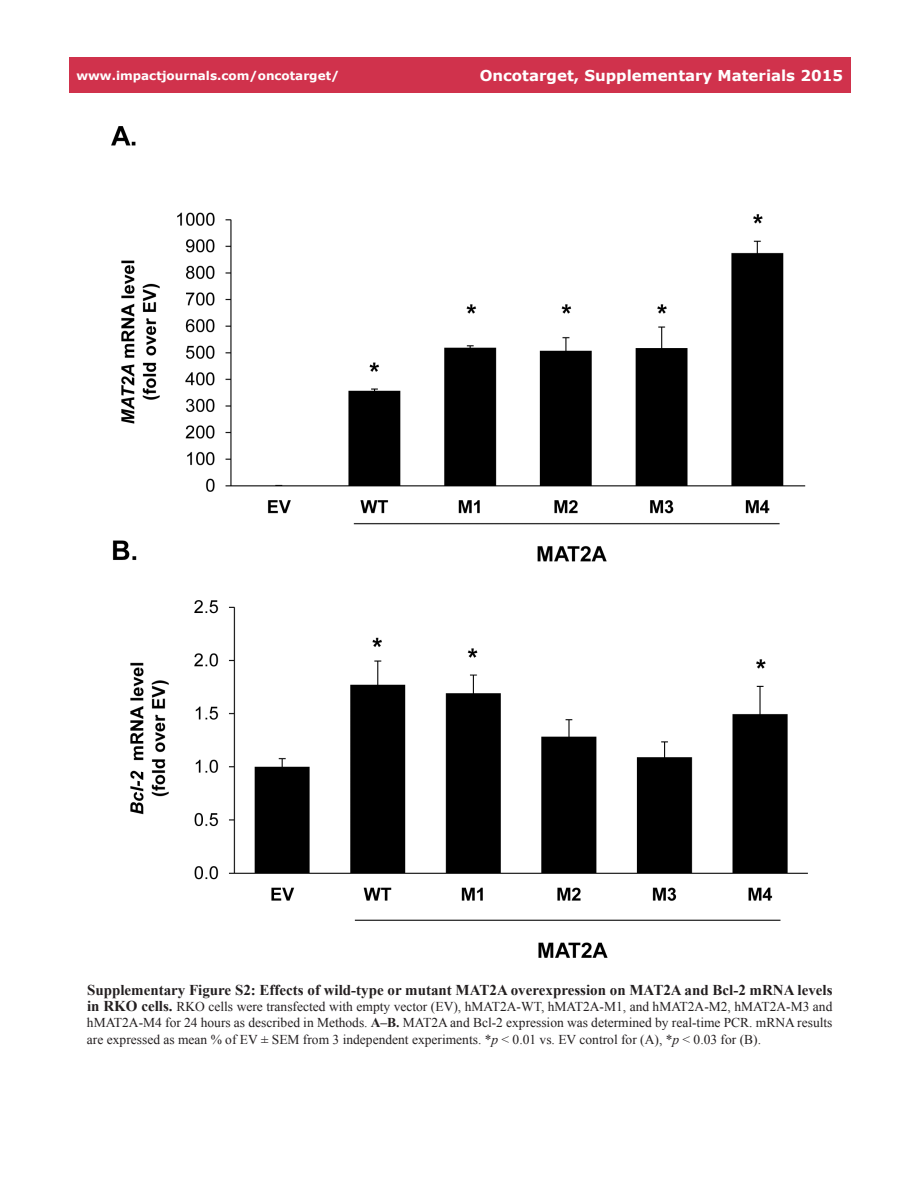
<style>
.page{position:relative;width:918px;height:1188px;background:#fff}
.page>*{position:absolute;margin:0;border:0;box-sizing:border-box;transform-origin:0 0}
.t1{font:700 15px "Times New Roman";color:#231f20}
.t2{font:700 15px "Verdana";color:#fff}
.t3{font:13.5px/16.2px "Times New Roman";color:#231f20;text-align:justify}
.t4{font:700 12px "Verdana";color:#fff}
.s1{font-weight:700;font-size:15px}
.s2{font-weight:700}
.s3{font-style:italic}
</style>
<div class="page">
<div style="left:69px;top:57px;width:781px;height:36px;background:#d0324c"></div>
<img style="left:112px;top:127px;width:696px;height:831px">
<p class="t4" style="left:76px;top:67px;width:264px">www.impactjournals.com/oncotarget/</p>
<p class="t2" style="left:480px;top:66px;width:365px">Oncotarget, Supplementary Materials 2015</p>
<p class="t1" style="left:87px;top:980px;width:747px">Supplementary Figure S2: Effects of wild-type or mutant MAT2A overexpression on MAT2A and Bcl-2 mRNA levels</p>
<p class="t3" style="left:87px;top:998px;width:747px"><span class="s1">in RKO cells.</span> RKO cells were transfected with empty vector (EV), hMAT2A-WT, hMAT2A-M1, and hMAT2A-M2, hMAT2A-M3 and hMAT2A-M4 for 24 hours as described in Methods. <span class="s2">A–B.</span> MAT2A and Bcl-2 expression was determined by real-time PCR. mRNA results are expressed as mean % of EV ± SEM from 3 independent experiments. *<span class="s3">p</span> &lt; 0.01 vs. EV control for (A), *<span class="s3">p</span> &lt; 0.03 for (B).</p>
</div>
